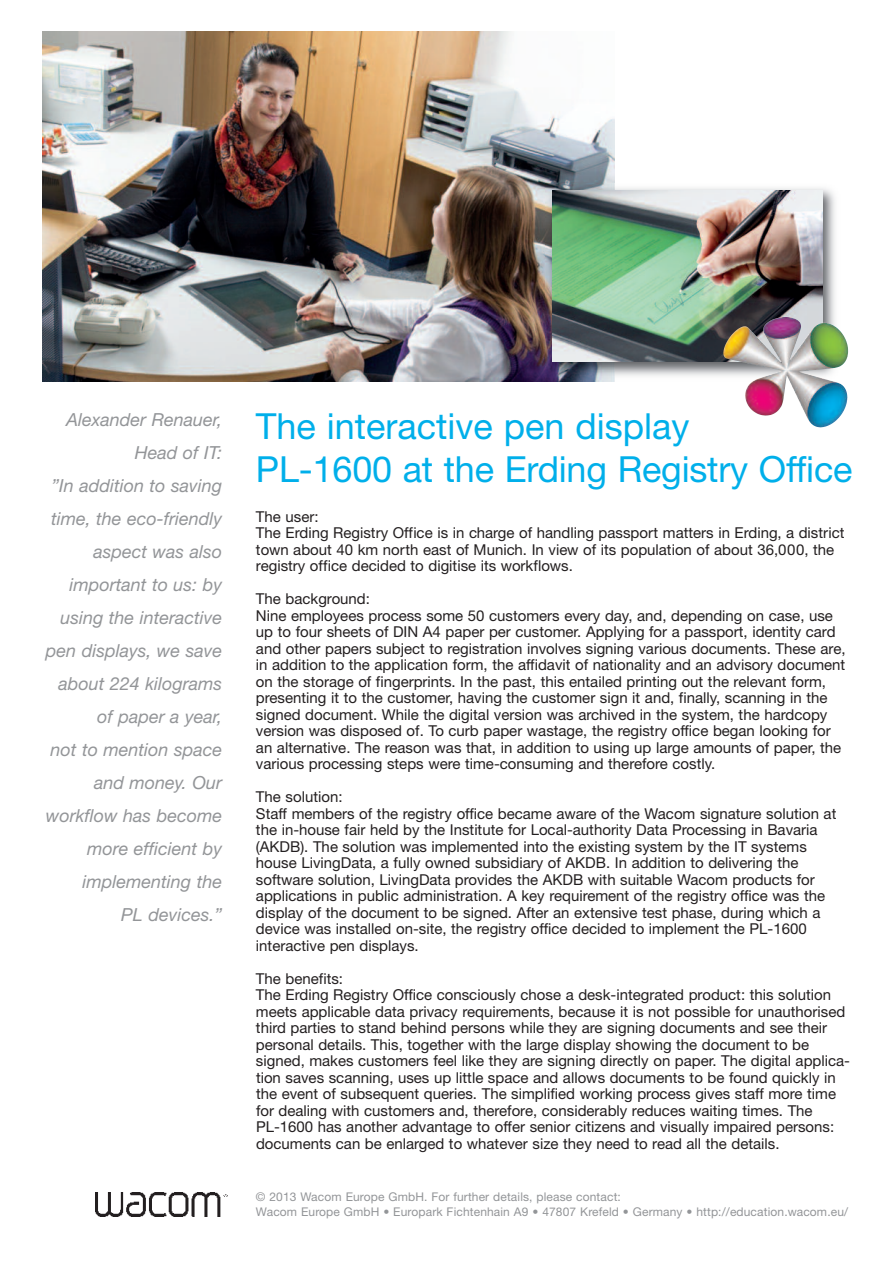
<style>
.page{position:relative;width:893px;height:1263px;background:#fff}
.page>*{position:absolute;margin:0;border:0;box-sizing:border-box;transform-origin:0 0}
.t1{font:36px/43.2px "Helvetica Neue LT";letter-spacing:-.005em;color:#00afea}
.t2{font:italic 18px/33px "Helvetica Neue LT";color:#939598;text-align:right}
.t3{font:15px/16.5px "Helvetica Neue LT";color:#231f20}
.t4{font:15px/16.5px "Helvetica Neue CE";color:#231f20}
.t5{font:12px/14.7px "Helvetica Neue LT";letter-spacing:.01em;color:#939598}
.s1{font-family:"Helvetica Neue CE"}
</style>
<div class="page">
<img style="left:43px;top:32px;width:572px;height:350px">
<img style="left:96px;top:1193px;width:131px;height:23px">
<img style="left:546px;top:183px;width:303px;height:203px">
<img style="left:553px;top:190px;width:269px;height:172px">
<img style="left:784px;top:317px;width:17px;height:43px">
<p class="t2" style="left:46px;top:405px;width:178px">Alexander Renauer,<br>Head of IT:<br>”In addition to saving time, the eco-friendly aspect was also important to us: by using the interactive pen displays, we save about 224 kilograms of paper a year,<br>not to mention space and money. Our workflow has become more efficient by implementing the<br>PL devices.”</p>
<h1 class="t1" style="left:256px;top:408px;width:598px">The interactive pen display<br>PL-1600 at the Erding Registry Office</h1>
<p class="t3" style="left:256px;top:509px;width:64px">The user:</p>
<p class="t4" style="left:256px;top:526px;width:590px">The Erding Registry Office is in charge of handling passport matters in Erding, a district town about 40 km north east of Munich. In view of its population of about 36,000, the registry office decided to digitise its workflows.</p>
<p class="t3" style="left:256px;top:592px;width:591px">The background:<br>Nine employees process some 50 customers every day, and, depending on case, use up to four sheets of DIN A4 paper per customer. Applying for a passport, identity card and other papers subject to registration involves signing various documents. These are, in addition to the application form, the affidavit of nationality and an advisory document on the storage of fingerprints. In the past, this entailed printing out the relevant form, presenting it to the customer, having the customer sign it and, finally, scanning in the signed document. While the digital version was archived in the system, the hardcopy version was disposed of. To curb paper wastage, the registry office began looking for an alternative. The reason was that, in addition to using up large amounts of paper, the various processing steps were time-consuming and therefore costly.</p>
<p class="t3" style="left:256px;top:790px;width:582px">The solution:<br>Staff members of the registry office became aware of the Wacom signature solution at the in-house fair held by the Institute for Local-authority Data Processing in Bavaria (AKDB). The solution was implemented into the existing system by the IT systems house LivingData, a fully owned subsidiary of AKDB. In addition to delivering the software solution, LivingData provides the AKDB with suitable Wacom products for applications in public administration. A key requirement of the registry office was the display of the document to be signed. After an extensive test phase, during which a device was installed on-site, the registry office decided to implement the PL-1600 interactive pen displays.</p>
<p class="t3" style="left:256px;top:971px;width:596px">The benefits:<br>The Erding Registry Office consciously chose a desk-integrated product: this solution meets applicable data privacy requirements, because it is not possible for unauthorised third parties to stand behind persons while they are signing documents and see their personal details. This, together with the large display showing the document to be signed, makes customers feel like they are signing directly on paper. The digital applica&shy;tion saves scanning, uses up little space and allows documents to be found quickly in the event of subsequent queries. The simplified working process gives staff more time for dealing with customers and, therefore, considerably reduces waiting times. The PL-1600 has another advantage to offer senior citizens and visually impaired persons: documents can be enlarged to whatever size they need to read all the details.</p>
<p class="t5" style="left:256px;top:1191px;width:594px">© 2013 Wacom Europe GmbH. For further details, please contact:<br>Wacom Europe GmbH • Europark Fichtenhain A9 • 47807 Krefeld • Germany • <span class="s1">http://education.wacom.eu/</span></p>
</div>
